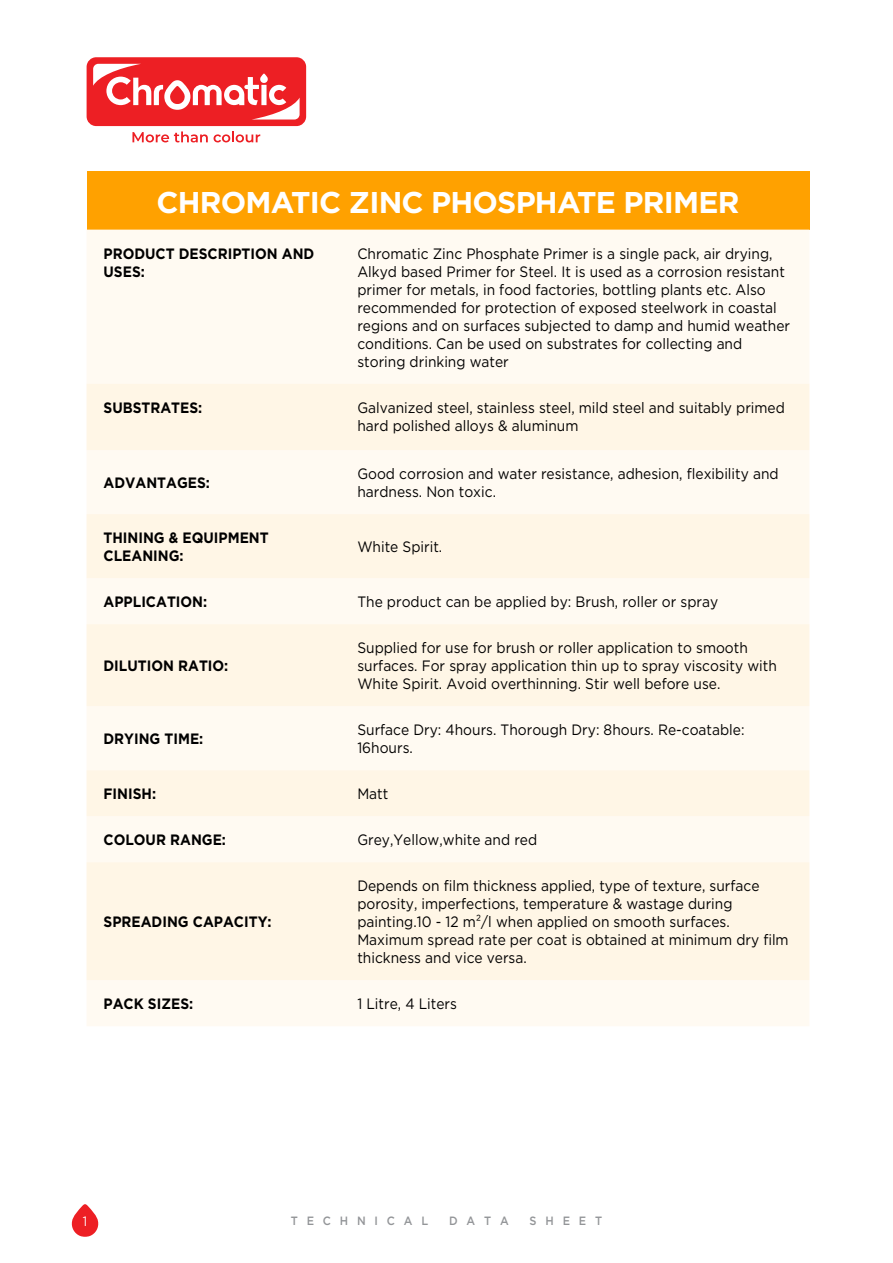
<style>
.page{position:relative;width:893px;height:1263px;background:#fff}
.page>*{position:absolute;margin:0;border:0;box-sizing:border-box;transform-origin:0 0}
.t1{font:700 30px "Gotham";letter-spacing:-.025em;color:#fff}
.t2{font:15px/18px "Gotham";color:#000;scale:.92 1}
.t3{font:700 15px/18px "Gotham";color:#000;scale:.92 1}
.t4{font:13.5px "Gotham";color:#fff;scale:.92 1}
.t5{font:500 12px "Gotham";letter-spacing:.8em;color:#939598;scale:.92 1}
</style>
<div class="page">
<svg style="left:71px;top:1204px;width:28px;height:33px"></svg>
<svg style="left:85px;top:56px;width:223px;height:72px"></svg>
<div style="left:87px;top:57px;width:219px;height:69px;background:#ed1f24;border-radius:10px"></div>
<svg style="left:93px;top:64px;width:207px;height:56px"></svg>
<svg style="left:132px;top:131px;width:76px;height:11px"></svg>
<svg style="left:214px;top:131px;width:46px;height:11px"></svg>
<div style="left:87px;top:172px;width:722px;height:58px;background:#ffa100"></div>
<div style="left:87px;top:230px;width:722px;height:796px;background:#fffaf2"></div>
<svg style="left:87px;top:384px;width:722px;height:596px;fill:#fff6e6"></svg>
<h1 class="t1" style="left:157px;top:182px;width:584px">CHROMATIC ZINC PHOSPHATE PRIMER</h1>
<p class="t3" style="left:104px;top:244px;width:231px">PRODUCT DESCRIPTION AND<br>USES:</p>
<p class="t2" style="left:357px;top:244px;width:472px">Chromatic Zinc Phosphate Primer is a single pack, air drying, Alkyd based Primer for Steel. It is used as a corrosion resistant primer for metals, in food factories, bottling plants etc. Also recommended for protection of exposed steelwork in coastal regions and on surfaces subjected to damp and humid weather conditions. Can be used on substrates for collecting and storing drinking water</p>
<p class="t3" style="left:104px;top:398px;width:109px">SUBSTRATES:</p>
<p class="t2" style="left:357px;top:398px;width:466px">Galvanized steel, stainless steel, mild steel and suitably primed hard polished alloys &amp; aluminum</p>
<p class="t3" style="left:104px;top:474px;width:117px">ADVANTAGES:</p>
<p class="t2" style="left:357px;top:464px;width:459px">Good corrosion and water resistance, adhesion, flexibility and hardness. Non toxic.</p>
<p class="t3" style="left:104px;top:529px;width:181px">THINING &amp; EQUIPMENT<br>CLEANING:</p>
<p class="t2" style="left:357px;top:537px;width:94px">White Spirit.</p>
<p class="t3" style="left:104px;top:593px;width:114px">APPLICATION:</p>
<p class="t2" style="left:357px;top:592px;width:394px">The product can be applied by: Brush, roller or spray</p>
<p class="t3" style="left:104px;top:657px;width:137px">DILUTION RATIO:</p>
<p class="t2" style="left:357px;top:638px;width:457px">Supplied for use for brush or roller application to smooth surfaces. For spray application thin up to spray viscosity with<br>White Spirit. Avoid overthinning. Stir well before use.</p>
<p class="t3" style="left:104px;top:730px;width:110px">DRYING TIME:</p>
<p class="t2" style="left:357px;top:720px;width:422px">Surface Dry: 4hours. Thorough Dry: 8hours. Re-coatable:<br>16hours.</p>
<p class="t3" style="left:104px;top:785px;width:59px">FINISH:</p>
<p class="t2" style="left:357px;top:784px;width:35px">Matt</p>
<p class="t3" style="left:104px;top:831px;width:135px">COLOUR RANGE:</p>
<p class="t2" style="left:357px;top:831px;width:197px">Grey,Yellow,white and red</p>
<p class="t3" style="left:104px;top:913px;width:184px">SPREADING CAPACITY:</p>
<p class="t2" style="left:357px;top:877px;width:470px">Depends on film thickness applied, type of texture, surface porosity, imperfections, temperature &amp; wastage during painting.10 - 12 m²/l when applied on smooth surfaces.<br>Maximum spread rate per coat is obtained at minimum dry film thickness and vice versa.</p>
<p class="t3" style="left:104px;top:995px;width:99px">PACK SIZES:</p>
<p class="t2" style="left:357px;top:995px;width:110px">1 Litre, 4 Liters</p>
<p class="t4" style="left:83px;top:1212px;width:6px">1</p>
<p class="t5" style="left:291px;top:1213px;width:151px">TECHNICAL</p>
<p class="t5" style="left:449px;top:1213px;width:66px">DATA</p>
<p class="t5" style="left:530px;top:1213px;width:80px">SHEET</p>
</div>
